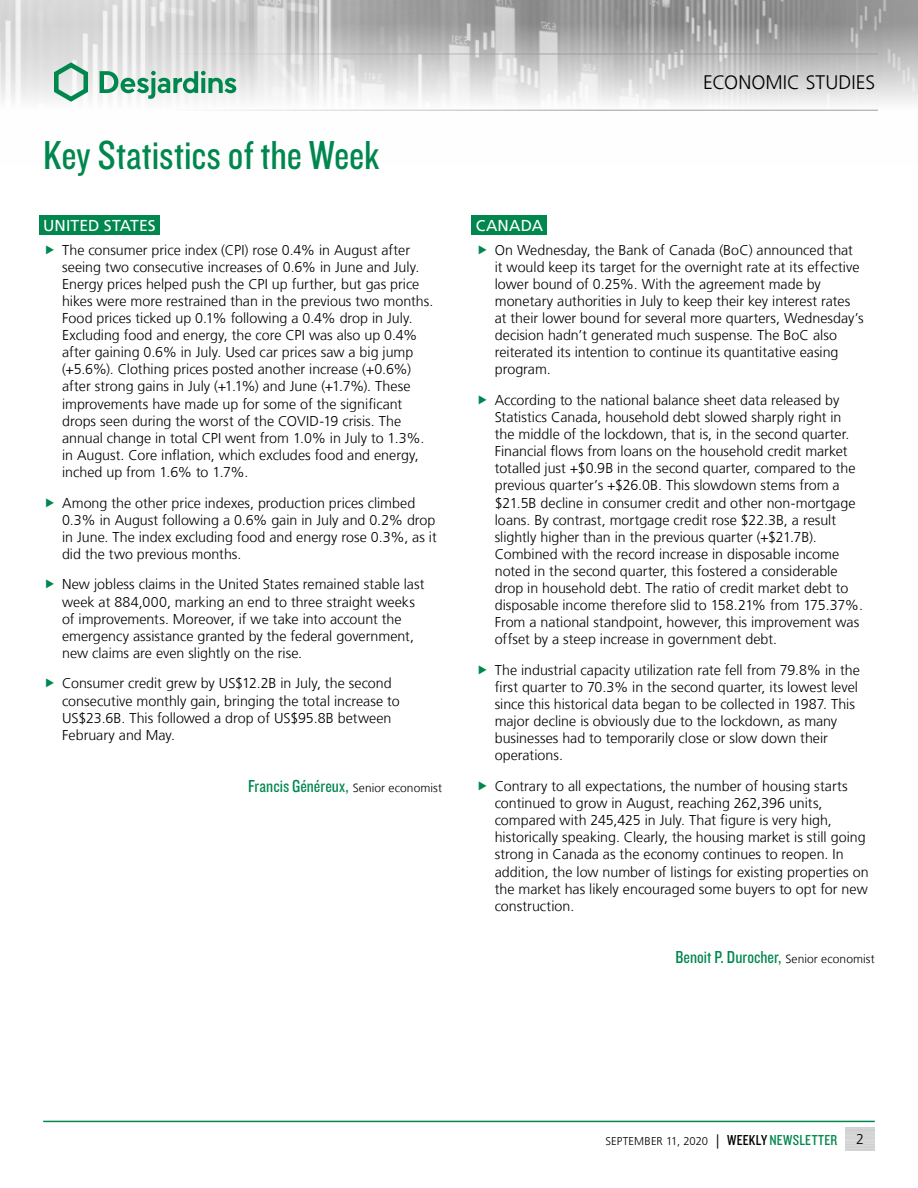
<style>
.page{position:relative;width:918px;height:1188px;background:#fff}
.page>*{position:absolute;margin:0;border:0;box-sizing:border-box;transform-origin:0 0}
.t1{font:42px "Knockout 29 Junior Ltweight";color:#00874e}
.t2{font:300 19.5px "Frutiger LT";letter-spacing:.005em;color:#000}
.t3{font:18px "Knockout 29 Junior Ltweight";color:#00874e}
.t4{font:15.75px "Frutiger LT";letter-spacing:.005em;color:#fff}
.t5{font:300 14.25px/17.1px "Frutiger LT";color:#000}
.t6{font:300 11.25px "Frutiger LT";color:#000}
.s1{font-family:"Frutiger LT";font-weight:300;font-size:12px;color:#000}
.s2{font-size:14.25px}
.s3{font-family:"Knockout 29 Junior Ltweight";font-weight:400;font-size:15px}
.s4{font-family:"Knockout 29 Junior Ltweight";font-weight:400;font-size:15px;color:#00874e}
</style>
<div class="page">
<img style="left:0;top:0;width:918px;height:110px">
<hr style="left:0;top:54px;width:878px;height:1px;background:#9d9d9c">
<hr style="left:0;top:110px;width:878px;height:1px;background:#9d9d9c">
<svg style="left:54px;top:62px;width:34px;height:40px"></svg>
<svg style="left:100px;top:71px;width:136px;height:28px"></svg>
<hr style="left:43px;top:1121px;width:832px;height:1px;background:#00874e">
<div style="left:39px;top:215px;width:121px;height:20px;background:#00874e"></div>
<div style="left:472px;top:215px;width:75px;height:20px;background:#00874e"></div>
<h1 class="t1" style="left:43px;top:128px;width:338px">Key Statistics of the Week</h1>
<p class="t4" style="left:43px;top:216px;width:114px">UNITED STATES</p>
<p class="t5" style="left:62px;top:241px;width:373px">The consumer price index (CPI) rose 0.4% in August after seeing two consecutive increases of 0.6% in June and July.<br>Energy prices helped push the CPI up further, but gas price hikes were more restrained than in the previous two months.<br>Food prices ticked up 0.1% following a 0.4% drop in July.<br>Excluding food and energy, the core CPI was also up 0.4% after gaining 0.6% in July. Used car prices saw a big jump (+5.6%). Clothing prices posted another increase (+0.6%) after strong gains in July (+1.1%) and June (+1.7%). These improvements have made up for some of the significant drops seen during the worst of the COVID‑19 crisis. The annual change in total CPI went from 1.0% in July to 1.3%. in August. Core inflation, which excludes food and energy, inched up from 1.6% to 1.7%.</p>
<p class="t5" style="left:62px;top:494px;width:376px">Among the other price indexes, production prices climbed 0.3% in August following a 0.6% gain in July and 0.2% drop in June. The index excluding food and energy rose 0.3%, as it did the two previous months.</p>
<p class="t5" style="left:62px;top:576px;width:364px">New jobless claims in the United States remained stable last week at 884,000, marking an end to three straight weeks of improvements. Moreover, if we take into account the emergency assistance granted by the federal government, new claims are even slightly on the rise.</p>
<p class="t5" style="left:62px;top:675px;width:339px">Consumer credit grew by US$12.2B in July, the second consecutive monthly gain, bringing the total increase to US$23.6B. This followed a drop of US$95.8B between February and May.</p>
<p class="t3" style="left:248px;top:774px;width:196px">Francis Généreux, <span class="s1">Senior economist</span></p>
<h2 class="t2" style="left:703px;top:72px;width:174px">ECONOMIC STUDIES</h2>
<p class="t4" style="left:476px;top:216px;width:69px">CANADA</p>
<p class="t5" style="left:495px;top:241px;width:371px">On Wednesday, the Bank of Canada (BoC) announced that it would keep its target for the overnight rate at its effective lower bound of 0.25%. With the agreement made by monetary authorities in July to keep their key interest rates at their lower bound for several more quarters, Wednesday’s decision hadn’t generated much suspense. The BoC also reiterated its intention to continue its quantitative easing program.</p>
<p class="t5" style="left:495px;top:392px;width:370px">According to the national balance sheet data released by Statistics Canada, household debt slowed sharply right in the middle of the lockdown, that is, in the second quarter.<br>Financial flows from loans on the household credit market totalled just +$0.9B in the second quarter, compared to the previous quarter’s +$26.0B. This slowdown stems from a $21.5B decline in consumer credit and other non-mortgage loans. By contrast, mortgage credit rose $22.3B, a result slightly higher than in the previous quarter (+$21.7B).<br>Combined with the record increase in disposable income noted in the second quarter, this fostered a considerable drop in household debt. The ratio of credit market debt to disposable income therefore slid to 158.21% from 175.37%.<br>From a national standpoint, however, this improvement was offset by a steep increase in government debt.</p>
<p class="t5" style="left:495px;top:662px;width:367px">The industrial capacity utilization rate fell from 79.8% in the first quarter to 70.3% in the second quarter, its lowest level since this historical data began to be collected in 1987. This major decline is obviously due to the lockdown, as many businesses had to temporarily close or slow down their operations.</p>
<p class="t5" style="left:495px;top:778px;width:375px">Contrary to all expectations, the number of housing starts continued to grow in August, reaching 262,396 units, compared with 245,425 in July. That figure is very high, historically speaking. Clearly, the housing market is still going strong in Canada as the economy continues to reopen. In addition, the low number of listings for existing properties on the market has likely encouraged some buyers to opt for new construction.</p>
<p class="t3" style="left:675px;top:945px;width:201px">Benoit P. Durocher, <span class="s1">Senior economist</span></p>
<p class="t6" style="left:605px;top:1135px;width:233px">SEPTEMBER 11, 2020 <span class="s2">|</span> <span class="s3">WEEKLY</span> <span class="s4">NEWSLETTER</span></p>
<p class="t5" style="left:856px;top:1131px;width:9px">2</p>
</div>
